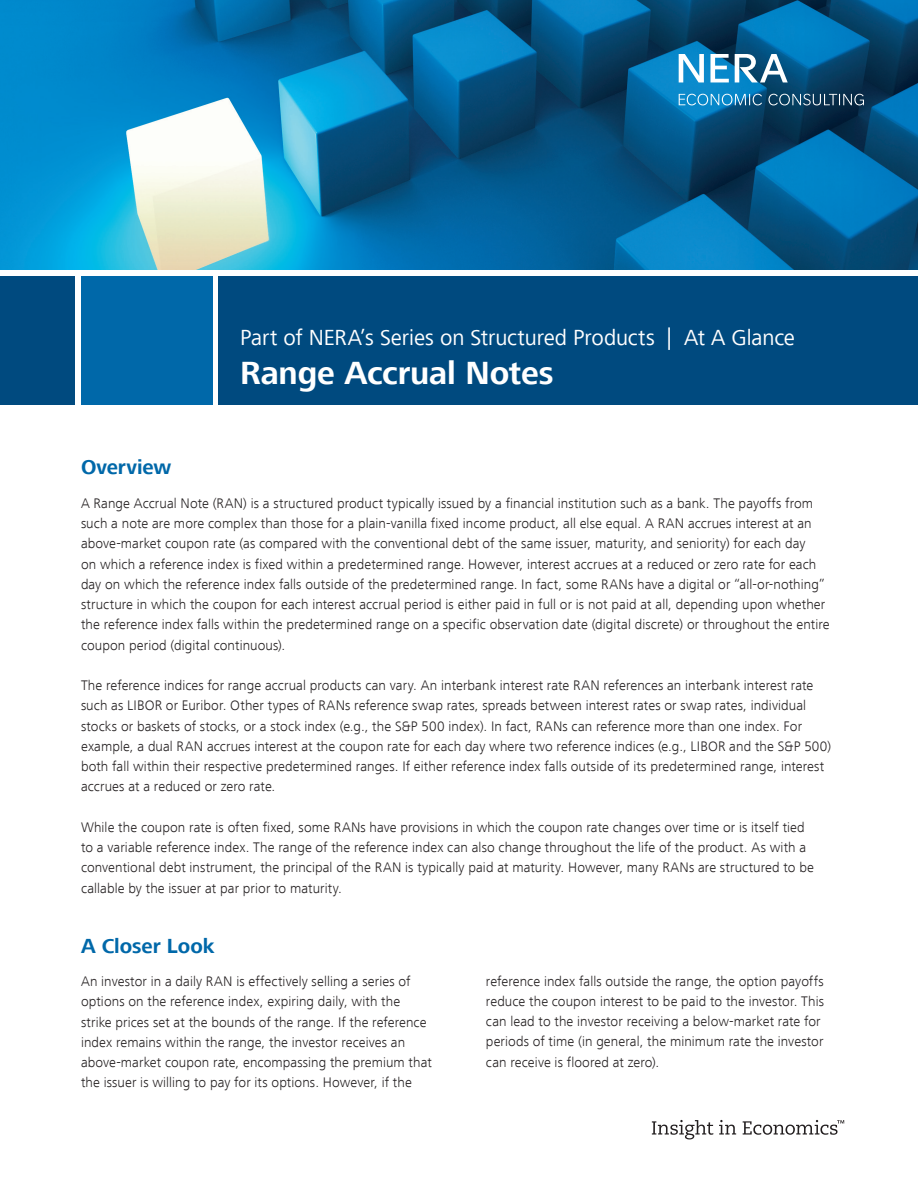
<style>
.page{position:relative;width:918px;height:1188px;background:#fff}
.page>*{position:absolute;margin:0;border:0;box-sizing:border-box;transform-origin:0 0}
.t1{font:700 33px "Frutiger Next LT";letter-spacing:-.005em;color:#fff}
.t2{font:22.5px "Frutiger Next LT";letter-spacing:-.005em;color:#fff}
.t3{font:700 21px "Frutiger Next LT";color:#0068a9}
.t4{font:300 14.25px/20.2px "Frutiger Next LT";letter-spacing:.005em;color:#231f20}
</style>
<div class="page">
<div style="left:219px;top:276px;width:699px;height:129px;background:#004a7f"></div>
<div style="left:0;top:276px;width:75px;height:129px;background:#004a7f"></div>
<div style="left:81px;top:276px;width:131px;height:129px;background:#0068a9"></div>
<img style="left:0;top:0;width:918px;height:270px">
<svg style="left:679px;top:54px;width:25px;height:28px"></svg>
<svg style="left:710px;top:54px;width:19px;height:28px"></svg>
<svg style="left:735px;top:54px;width:53px;height:28px"></svg>
<svg style="left:679px;top:94px;width:83px;height:11px"></svg>
<svg style="left:768px;top:94px;width:96px;height:11px"></svg>
<svg style="left:652px;top:1120px;width:61px;height:19px"></svg>
<svg style="left:719px;top:1120px;width:17px;height:15px"></svg>
<svg style="left:743px;top:1120px;width:101px;height:15px"></svg>
<h2 class="t2" style="left:240px;top:325px;width:556px">Part of NERA’s Series on Structured Products | At A Glance</h2>
<h1 class="t1" style="left:240px;top:355px;width:315px">Range Accrual Notes</h1>
<h3 class="t3" style="left:81px;top:455px;width:92px">Overview</h3>
<p class="t4" style="left:81px;top:493px;width:750px">A Range Accrual Note (RAN) is a structured product typically issued by a financial institution such as a bank. The payoffs from such a note are more complex than those for a plain-vanilla fixed income product, all else equal. A RAN accrues interest at an above-market coupon rate (as compared with the conventional debt of the same issuer, maturity, and seniority) for each day<br>on which a reference index is fixed within a predetermined range. However, interest accrues at a reduced or zero rate for each day on which the reference index falls outside of the predetermined range. In fact, some RANs have a digital or “all-or-nothing” structure in which the coupon for each interest accrual period is either paid in full or is not paid at all, depending upon whether the reference index falls within the predetermined range on a specific observation date (digital discrete) or throughout the entire coupon period (digital continuous).</p>
<p class="t4" style="left:81px;top:675px;width:752px">The reference indices for range accrual products can vary. An interbank interest rate RAN references an interbank interest rate such as LIBOR or Euribor. Other types of RANs reference swap rates, spreads between interest rates or swap rates, individual stocks or baskets of stocks, or a stock index (e.g., the S&amp;P 500 index). In fact, RANs can reference more than one index. For example, a dual RAN accrues interest at the coupon rate for each day where two reference indices (e.g., LIBOR and the S&amp;P 500) both fall within their respective predetermined ranges. If either reference index falls outside of its predetermined range, interest accrues at a reduced or zero rate.</p>
<p class="t4" style="left:81px;top:817px;width:734px">While the coupon rate is often fixed, some RANs have provisions in which the coupon rate changes over time or is itself tied to a variable reference index. The range of the reference index can also change throughout the life of the product. As with a conventional debt instrument, the principal of the RAN is typically paid at maturity. However, many RANs are structured to be callable by the issuer at par prior to maturity.</p>
<h3 class="t3" style="left:81px;top:934px;width:135px">A Closer Look</h3>
<p class="t4" style="left:81px;top:971px;width:352px">An investor in a daily RAN is effectively selling a series of options on the reference index, expiring daily, with the strike prices set at the bounds of the range. If the reference index remains within the range, the investor receives an above-market coupon rate, encompassing the premium that the issuer is willing to pay for its options. However, if the</p>
<p class="t4" style="left:486px;top:971px;width:340px">reference index falls outside the range, the option payoffs reduce the coupon interest to be paid to the investor. This can lead to the investor receiving a below-market rate for periods of time (in general, the minimum rate the investor can receive is floored at zero).</p>
</div>
